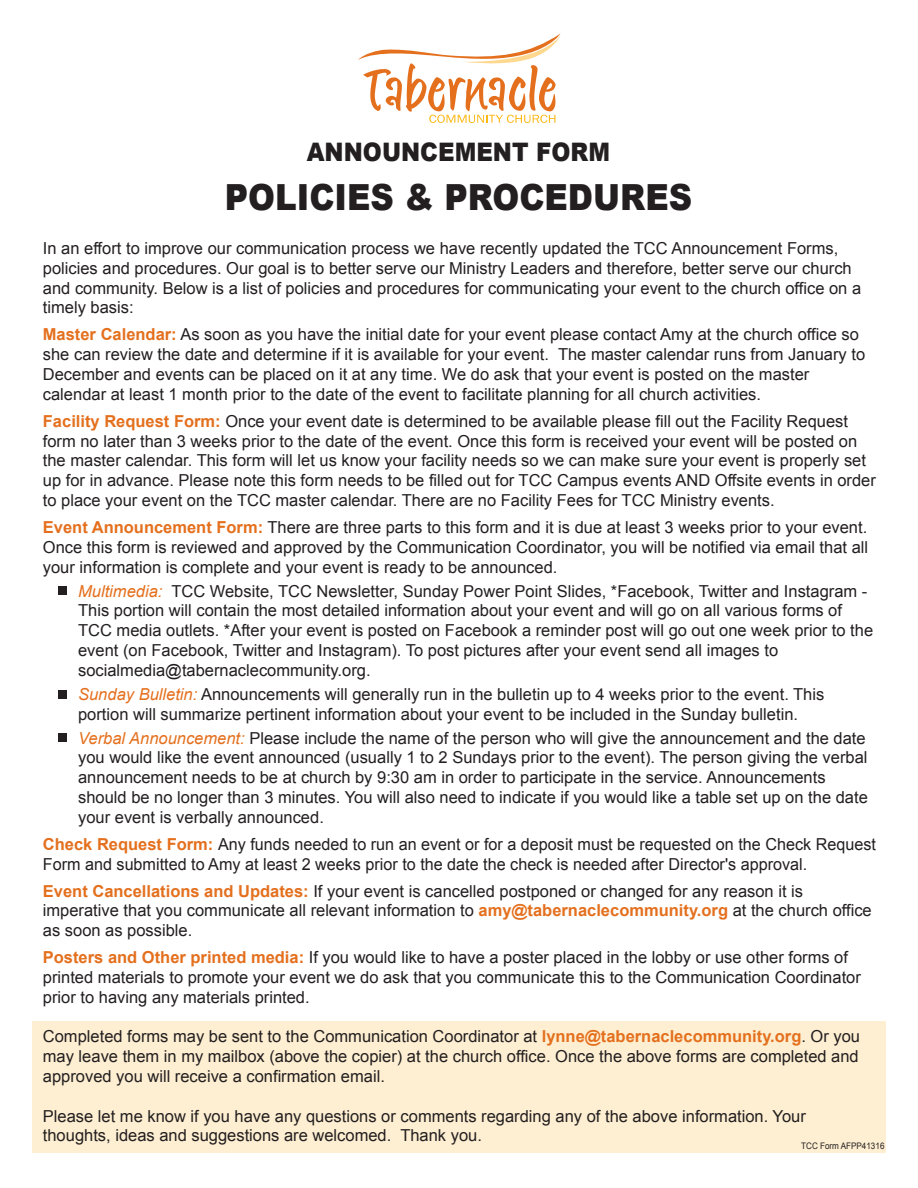
<style>
.page{position:relative;width:918px;height:1188px;background:#fff}
.page>*{position:absolute;margin:0;border:0;box-sizing:border-box;transform-origin:0 0}
.t1{font:900 36px "Arial";color:#231f20;scale:.9 1}
.t2{font:900 25.5px "Arial";color:#231f20;scale:.9 1}
.t3{font:16.5px/19.8px "Arial";color:#231f20}
.t4{font:9px "Arial";color:#231f20;scale:.9 1}
.s1{font-weight:700;color:#e4701e}
.s2{font-style:italic;color:#e4701e}
</style>
<div class="page">
<div style="left:32px;top:1021px;width:854px;height:131px;background:#feefd2"></div>
<svg style="left:358px;top:34px;width:203px;height:89px"></svg>
<div style="left:58px;top:586px;width:9px;height:9px;background:#231f20"></div>
<div style="left:58px;top:690px;width:9px;height:9px;background:#231f20"></div>
<div style="left:58px;top:733px;width:9px;height:9px;background:#231f20"></div>
<h2 class="t2" style="left:307px;top:133px;width:339px">ANNOUNCEMENT FORM</h2>
<h1 class="t1" style="left:225px;top:172px;width:521px">POLICIES &amp; PROCEDURES</h1>
<p class="t3" style="left:43px;top:238px;width:820px">In an effort to improve our communication process we have recently updated the TCC Announcement Forms, policies and procedures. Our goal is to better serve our Ministry Leaders and therefore, better serve our church and community. Below is a list of policies and procedures for communicating your event to the church office on a timely basis:</p>
<p class="t3" style="left:43px;top:325px;width:824px"><span class="s1">Master Calendar:</span> As soon as you have the initial date for your event please contact Amy at the church office so she can review the date and determine if it is available for your event. The master calendar runs from January to December and events can be placed on it at any time. We do ask that your event is posted on the master calendar at least 1 month prior to the date of the event to facilitate planning for all church activities.</p>
<p class="t3" style="left:43px;top:411px;width:835px"><span class="s1">Facility Request Form:</span> Once your event date is determined to be available please fill out the Facility Request form no later than 3 weeks prior to the date of the event. Once this form is received your event will be posted on the master calendar. This form will let us know your facility needs so we can make sure your event is properly set up for in advance. Please note this form needs to be filled out for TCC Campus events AND Offsite events in order to place your event on the TCC master calendar. There are no Facility Fees for TCC Ministry events.</p>
<p class="t3" style="left:43px;top:517px;width:827px;text-align:justify"><span class="s1">Event Announcement Form:</span> There are three parts to this form and it is due at least 3 weeks prior to your event.<br>Once this form is reviewed and approved by the Communication Coordinator, you will be notified via email that all your information is complete and your event is ready to be announced.</p>
<p class="t3" style="left:78px;top:581px;width:797px"><span class="s2">Multimedia:</span> TCC Website, TCC Newsletter, Sunday Power Point Slides, *Facebook, Twitter and Instagram - This portion will contain the most detailed information about your event and will go on all various forms of TCC media outlets. *After your event is posted on Facebook a reminder post will go out one week prior to the event (on Facebook, Twitter and Instagram). To post pictures after your event send all images to socialmedia@tabernaclecommunity.org.</p>
<p class="t3" style="left:78px;top:684px;width:748px"><span class="s2">Sunday Bulletin:</span> Announcements will generally run in the bulletin up to 4 weeks prior to the event. This portion will summarize pertinent information about your event to be included in the Sunday bulletin.</p>
<p class="t3" style="left:78px;top:728px;width:791px"><span class="s2">Verbal Announcement:</span> Please include the name of the person who will give the announcement and the date you would like the event announced (usually 1 to 2 Sundays prior to the event). The person giving the verbal announcement needs to be at church by 9:30 am in order to participate in the service. Announcements should be no longer than 3 minutes. You will also need to indicate if you would like a table set up on the date your event is verbally announced.</p>
<p class="t3" style="left:43px;top:834px;width:835px"><span class="s1">Check Request Form:</span> Any funds needed to run an event or for a deposit must be requested on the Check Request<br>Form and submitted to Amy at least 2 weeks prior to the date the check is needed after Director's approval.</p>
<p class="t3" style="left:43px;top:881px;width:830px"><span class="s1">Event Cancellations and Updates:</span> If your event is cancelled postponed or changed for any reason it is imperative that you communicate all relevant information to <span class="s1">amy@tabernaclecommunity.org</span> at the church office as soon as possible.</p>
<p class="t3" style="left:43px;top:948px;width:820px"><span class="s1">Posters and Other printed media:</span> If you would like to have a poster placed in the lobby or use other forms of printed materials to promote your event we do ask that you communicate this to the Communication Coordinator prior to having any materials printed.</p>
<p class="t3" style="left:43px;top:1027px;width:819px;text-align:justify">Completed forms may be sent to the Communication Coordinator at <span class="s1">lynne@tabernaclecommunity.org</span>. Or you may leave them in my mailbox (above the copier) at the church office. Once the above forms are completed and approved you will receive a confirmation email.</p>
<p class="t3" style="left:43px;top:1106px;width:765px">Please let me know if you have any questions or comments regarding any of the above information. Your thoughts, ideas and suggestions are welcomed. Thank you.</p>
<p class="t4" style="left:801px;top:1140px;width:94px">TCC Form AFPP41316</p>
</div>
